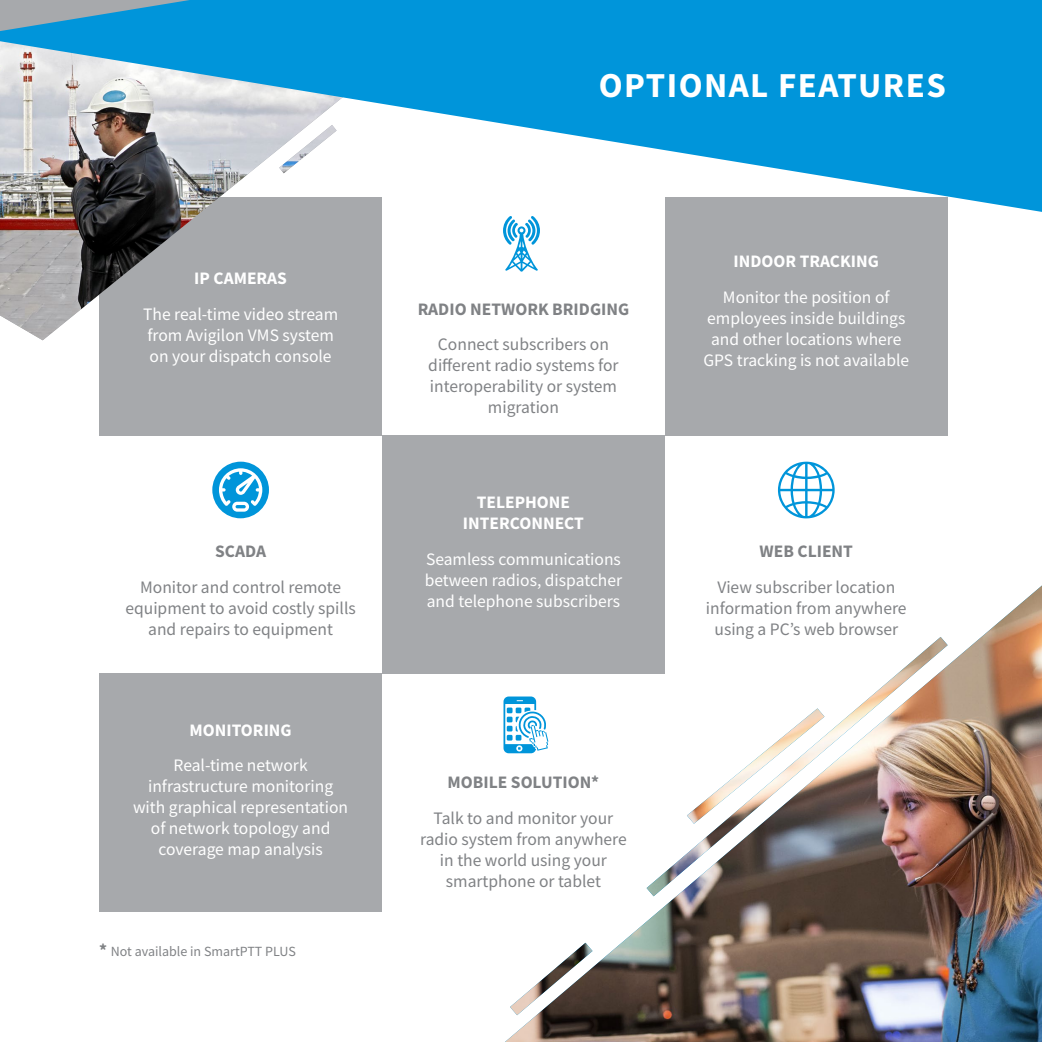
<style>
.page{position:relative;width:1042px;height:1042px;background:#fff}
.page>*{position:absolute;margin:0;border:0;box-sizing:border-box;transform-origin:0 0}
.t1{font:700 35px "Source Sans Pro";letter-spacing:.04em;color:#fff}
.t2{font:17.5px/21px "Source Sans Pro";color:#fff;text-align:center}
.t3{font:17.5px/21px "Source Sans Pro";color:#808285;text-align:center}
.t4{font:700 17.5px/21px "Source Sans Pro";color:#fff;text-align:center}
.t5{font:700 17.5px "Source Sans Pro";color:#808285}
.t6{font:14px "Source Sans Pro";color:#808285}
.s1{font-weight:700;font-size:17.5px}
</style>
<div class="page">
<div style="left:99px;top:197px;width:283px;height:238px;background:#a7a9ac"></div>
<img style="left:0;top:212px;width:201px;height:128px">
<svg style="left:0;top:0;width:1042px;height:212px;fill:#0095da"></svg>
<svg style="left:0;top:0;width:190px;height:31px;background:#539fc2"></svg>
<div style="left:665px;top:197px;width:282px;height:238px;background:#a7a9ac"></div>
<div style="left:382px;top:435px;width:283px;height:238px;background:#a7a9ac"></div>
<div style="left:99px;top:673px;width:283px;height:239px;background:#a7a9ac"></div>
<svg style="left:503px;top:216px;width:37px;height:56px"></svg>
<svg style="left:778px;top:462px;width:56px;height:56px"></svg>
<img style="left:505px;top:585px;width:537px;height:457px">
<svg style="left:212px;top:462px;width:57px;height:56px"></svg>
<svg style="left:503px;top:696px;width:45px;height:57px"></svg>
<p class="t4" style="left:194px;top:267px;width:94px">IP CAMERAS</p>
<p class="t2" style="left:143px;top:303px;width:196px;text-align:left">The real-time video stream from Avigilon VMS system on your dispatch console</p>
<p class="t5" style="left:215px;top:539px;width:52px">SCADA</p>
<p class="t3" style="left:125px;top:576px;width:232px">Monitor and control remote equipment to avoid costly spills and repairs to equipment</p>
<p class="t4" style="left:189px;top:719px;width:104px">MONITORING</p>
<p class="t2" style="left:133px;top:755px;width:217px">Real-time network infrastructure monitoring with graphical representation of network topology and coverage map analysis</p>
<p class="t6" style="left:99px;top:942px;width:198px"><span class="s1">*</span> Not available in SmartPTT PLUS</p>
<h1 class="t1" style="left:599px;top:62px;width:348px">OPTIONAL FEATURES</h1>
<p class="t5" style="left:418px;top:297px;width:213px">RADIO NETWORK BRIDGING</p>
<p class="t3" style="left:428px;top:334px;width:192px">Connect subscribers on different radio systems for interoperability or system migration</p>
<p class="t4" style="left:463px;top:491px;width:123px">TELEPHONE<br>INTERCONNECT</p>
<p class="t2" style="left:425px;top:548px;width:199px;text-align:justify">Seamless communications between radios, dispatcher and telephone subscribers</p>
<p class="t5" style="left:447px;top:770px;width:153px">MOBILE SOLUTION*</p>
<p class="t3" style="left:420px;top:807px;width:208px">Talk to and monitor your radio system from anywhere in the world using your smartphone or tablet</p>
<p class="t4" style="left:733px;top:250px;width:147px">INDOOR TRACKING</p>
<p class="t2" style="left:703px;top:286px;width:207px">Monitor the position of employees inside buildings and other locations where<br>GPS tracking is not available</p>
<p class="t5" style="left:759px;top:539px;width:95px">WEB CLIENT</p>
<p class="t3" style="left:706px;top:576px;width:202px">View subscriber location information from anywhere using a PC’s web browser</p>
</div>
